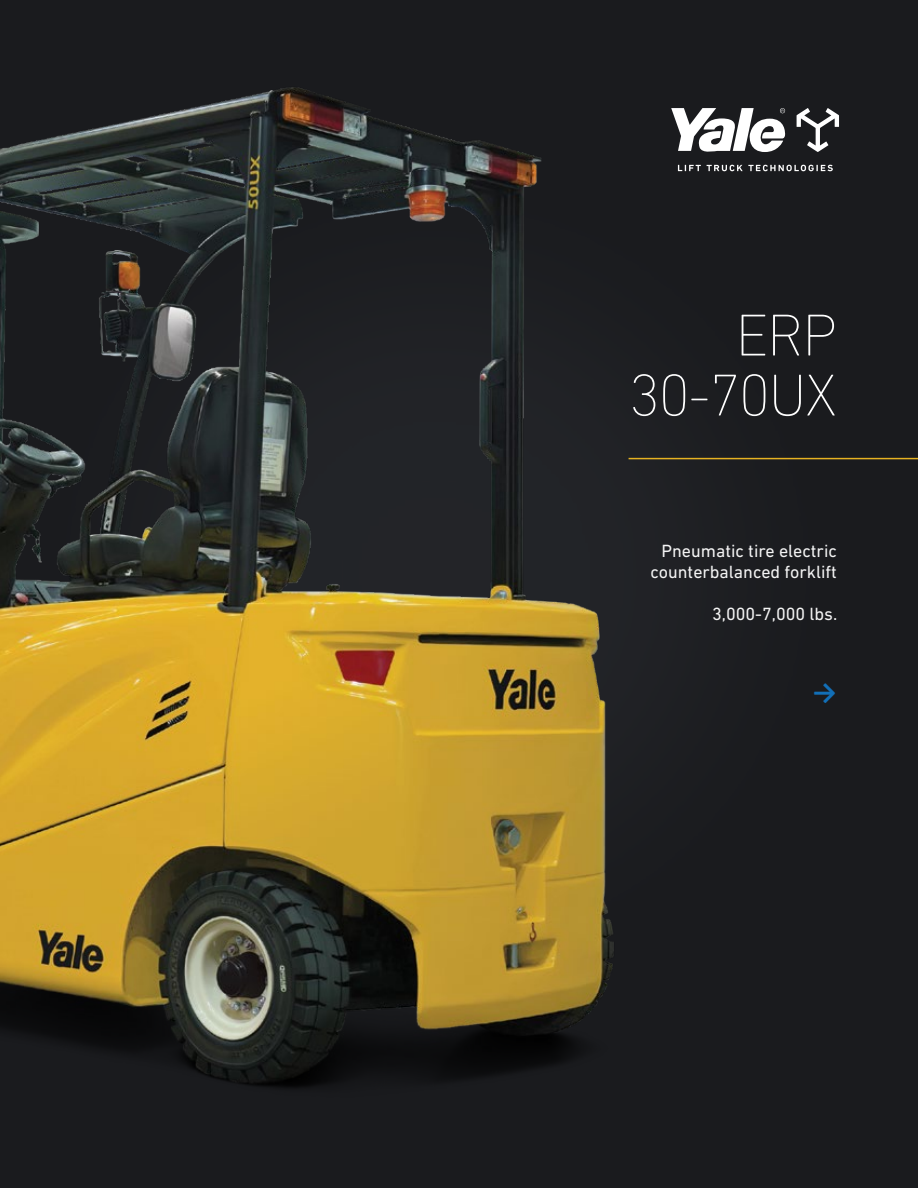
<style>
.page{position:relative;width:918px;height:1188px;background:#fff}
.page>*{position:absolute;margin:0;border:0;box-sizing:border-box;transform-origin:0 0}
.t1{font:200 60px/60px "DIN Next LT Pro";letter-spacing:-.025em;color:#fff;text-align:right}
.t2{font:700 27px "Calibri";color:#126fb7}
.t3{font:18px/21px "DIN Next LT Pro";color:#f4f4f4;text-align:right}
</style>
<div class="page">
<div style="left:0;top:0;width:910px;height:1188px;background:#1a1b1e"></div>
<hr style="left:629px;top:458px;width:289px;height:1px;background:#e6b222">
<svg style="left:837px;top:108px;width:2px;height:44px"></svg>
<img style="left:0;top:80px;width:837px;height:1019px">
<h1 class="t1" style="left:629px;top:305px;width:210px">ERP<br>30-70UX</h1>
<p class="t3" style="left:651px;top:540px;width:188px">Pneumatic tire electric counterbalanced forklift</p>
<p class="t3" style="left:712px;top:603px;width:127px">3,000-7,000 lbs.</p>
<h2 class="t2" style="left:813px;top:672px;width:26px">→</h2>
</div>
